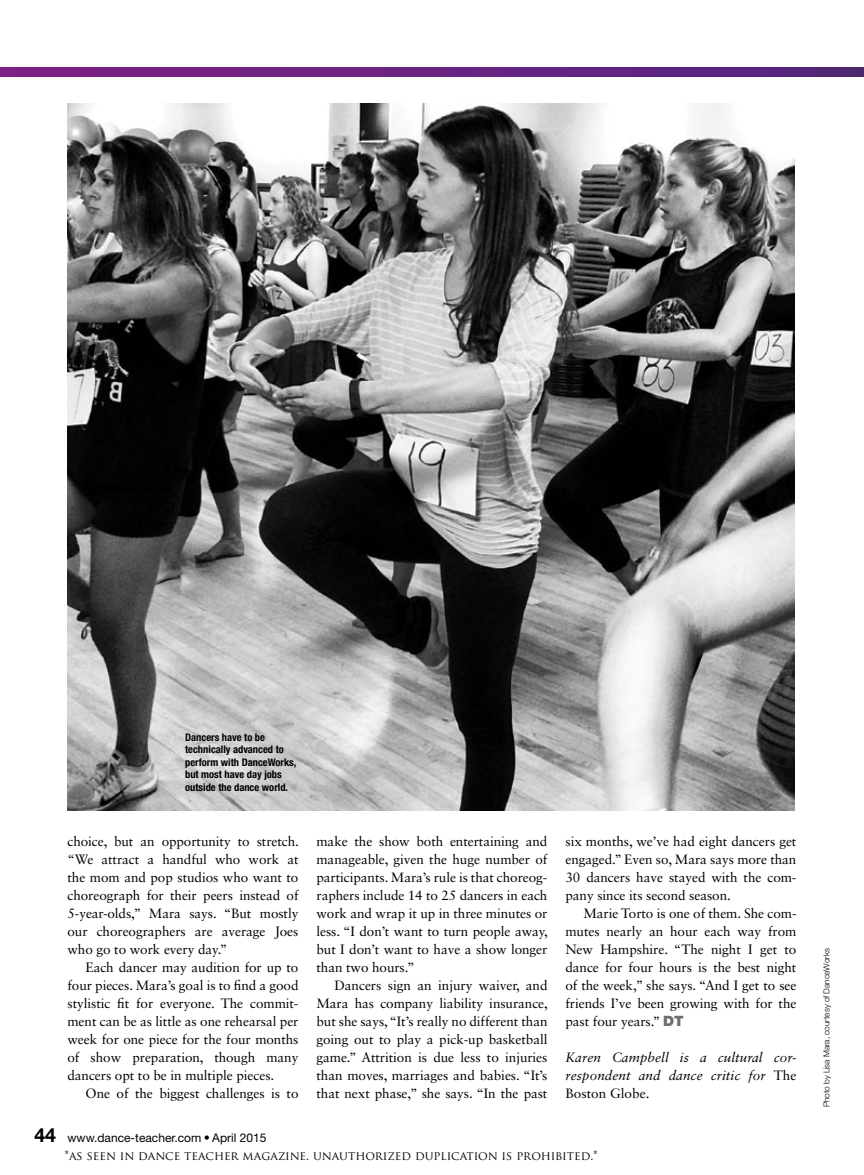
<style>
.page{position:relative;width:864px;height:1175px;background:#fff}
.page>*{position:absolute;margin:0;border:0;box-sizing:border-box;transform-origin:0 0}
.t1{font:13.5px/18px "Sabon LT Std";letter-spacing:-.005em;color:#000;text-align:justify}
.t2{font:italic 13.5px/18px "Sabon LT Std";letter-spacing:.005em;color:#000;text-align:justify}
.t3{font:12px "Trajan Pro";color:#000}
.t4{font:12px "Helvetica Neue";color:#000}
.t5{font:700 condensed 10.5px/12.6px "Helvetica Neue";color:#000}
.t6{font:300 8.25px "Helvetica Neue";letter-spacing:-.005em;color:#000}
.s1{font-weight:700;font-size:19.5px}
.s2{font-family:"Helvetica Neue";font-weight:900;font-size:14.25px;color:#6d6e71}
.s3{font-style:normal}
</style>
<div class="page">
<svg style="left:205px;top:1135px;width:4px;height:4px"></svg>
<img style="left:67px;top:104px;width:728px;height:706px">
<svg style="left:0;top:68px;width:864px;height:8px;background:#682381"></svg>
<p class="t5" style="left:185px;top:730px;width:113px">Dancers have to be technically advanced to perform with DanceWorks, but most have day jobs outside the dance world.</p>
<p class="t1" style="left:68px;top:832px;width:233px">choice, but an opportunity to stretch. “We attract a handful who work at the mom and pop studios who want to choreograph for their peers instead of 5-year-olds,” Mara says. “But mostly our choreographers are average Joes who go to work every day.”</p>
<p class="t1" style="left:68px;top:958px;width:233px;text-indent:18px">Each dancer may audition for up to four pieces. Mara’s goal is to find a good stylistic fit for everyone. The commit&shy;ment can be as little as one rehearsal per week for one piece for the four months of show preparation, though many dancers opt to be in multiple pieces.</p>
<p class="t1" style="left:86px;top:1084px;width:214px">One of the biggest challenges is to</p>
<p class="t4" style="left:34px;top:1130px;width:233px"><span class="s1">44</span> www.dance-teacher.com April 2015</p>
<p class="t1" style="left:316px;top:832px;width:233px">make the show both entertaining and manageable, given the huge number of participants. Mara’s rule is that choreog&shy;raphers include 14 to 25 dancers in each work and wrap it up in three minutes or less. “I don’t want to turn people away, but I don’t want to have a show longer than two hours.”</p>
<p class="t1" style="left:316px;top:976px;width:233px;text-indent:18px">Dancers sign an injury waiver, and Mara has company liability insurance, but she says, “It’s really no different than going out to play a pick-up basketball game.” Attrition is due less to injuries than moves, marriages and babies. “It’s that next phase,” she says. “In the past</p>
<p class="t1" style="left:565px;top:832px;width:233px">six months, we’ve had eight dancers get engaged.” Even so, Mara says more than 30 dancers have stayed with the com&shy;pany since its second season.</p>
<p class="t1" style="left:565px;top:904px;width:233px;text-indent:18px">Marie Torto is one of them. She com&shy;mutes nearly an hour each way from New Hampshire. “The night I get to dance for four hours is the best night of the week,” she says. “And I get to see friends I’ve been growing with for the past four years.” <span class="s2">DT</span></p>
<p class="t2" style="left:566px;top:1048px;width:232px">Karen Campbell is a cultural cor&shy;respondent and dance critic for <span class="s3">The Boston Globe.</span></p>
<p class="t3" style="left:65px;top:1148px;width:534px">*AS SEEN IN DANCE TEACHER MAGAZINE. UNAUTHORIZED DUPLICATION IS PROHIBITED.*</p>
<p class="t6" style="left:821px;top:1107px;width:161px;rotate:-90deg">Photo by Lisa Mara, courtesy of DanceWorks</p>
</div>
